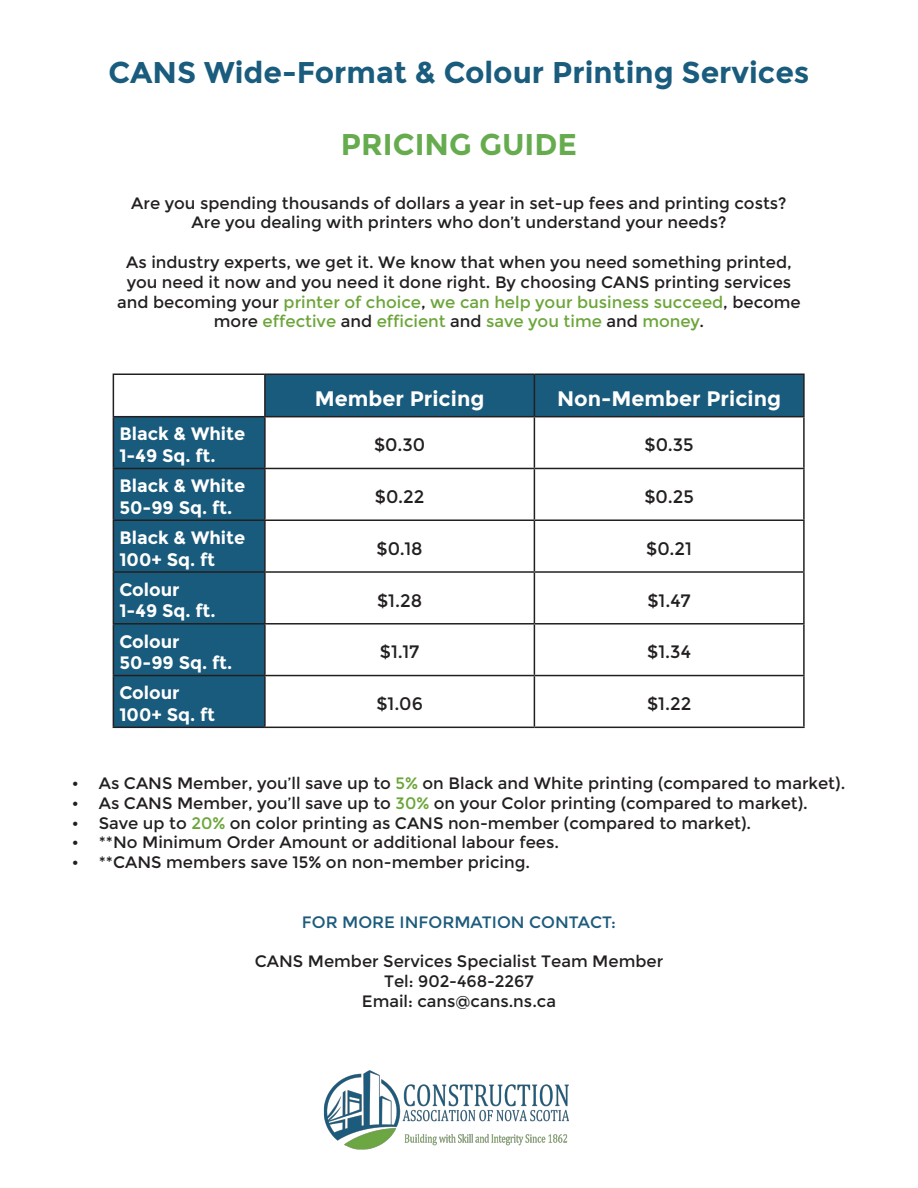
<style>
.page{position:relative;width:918px;height:1188px;background:#fff}
.page>*{position:absolute;margin:0;border:0;box-sizing:border-box;transform-origin:0 0}
.t1{font:700 30px "Montserrat";color:#1a5c7d}
.t2{font:700 30px "Montserrat";color:#66ac4f}
.t3{font:700 21px "Montserrat";color:#fff}
.t4{font:700 18px/21.6px "Montserrat";color:#fff}
.t5{font:18px "Montserrat";color:#231f20}
.t6{font:16.5px/19.8px "Montserrat";color:#231f20;text-align:center}
.t7{font:16.5px "Montserrat";color:#1c5b7c}
.s1{color:#6ba539}
</style>
<div class="page">
<div style="left:266px;top:375px;width:537px;height:41px;background:#195b7c"></div>
<div style="left:114px;top:417px;width:150px;height:310px;background:#195b7c"></div>
<hr style="left:113px;top:374px;width:152px;height:1px;background:#231f20">
<hr style="left:113px;top:375px;width:1px;height:41px;background:#231f20">
<hr style="left:265px;top:374px;width:269px;height:1px;background:#231f20">
<hr style="left:264px;top:375px;width:2px;height:41px;background:#231f20">
<hr style="left:534px;top:374px;width:271px;height:1px;background:#231f20">
<hr style="left:534px;top:375px;width:1px;height:41px;background:#231f20">
<hr style="left:803px;top:375px;width:2px;height:41px;background:#231f20">
<hr style="left:113px;top:416px;width:152px;height:1px;background:#231f20">
<hr style="left:113px;top:417px;width:1px;height:51px;background:#231f20">
<hr style="left:265px;top:416px;width:269px;height:1px;background:#231f20">
<hr style="left:264px;top:417px;width:2px;height:51px;background:#231f20">
<hr style="left:534px;top:416px;width:271px;height:1px;background:#231f20">
<hr style="left:534px;top:417px;width:1px;height:51px;background:#231f20">
<hr style="left:803px;top:417px;width:2px;height:51px;background:#231f20">
<hr style="left:113px;top:468px;width:152px;height:1px;background:#231f20">
<hr style="left:113px;top:469px;width:1px;height:50px;background:#231f20">
<hr style="left:265px;top:468px;width:269px;height:1px;background:#231f20">
<hr style="left:264px;top:469px;width:2px;height:50px;background:#231f20">
<hr style="left:534px;top:468px;width:271px;height:1px;background:#231f20">
<hr style="left:534px;top:469px;width:1px;height:50px;background:#231f20">
<hr style="left:803px;top:469px;width:2px;height:50px;background:#231f20">
<hr style="left:113px;top:519px;width:152px;height:2px;background:#231f20">
<hr style="left:113px;top:521px;width:1px;height:50px;background:#231f20">
<hr style="left:265px;top:519px;width:269px;height:2px;background:#231f20">
<hr style="left:264px;top:521px;width:2px;height:50px;background:#231f20">
<hr style="left:534px;top:519px;width:271px;height:2px;background:#231f20">
<hr style="left:534px;top:521px;width:1px;height:50px;background:#231f20">
<hr style="left:803px;top:521px;width:2px;height:50px;background:#231f20">
<hr style="left:113px;top:571px;width:152px;height:2px;background:#231f20">
<hr style="left:113px;top:573px;width:1px;height:50px;background:#231f20">
<hr style="left:265px;top:571px;width:269px;height:2px;background:#231f20">
<hr style="left:264px;top:573px;width:2px;height:50px;background:#231f20">
<hr style="left:534px;top:571px;width:271px;height:2px;background:#231f20">
<hr style="left:534px;top:573px;width:1px;height:50px;background:#231f20">
<hr style="left:803px;top:573px;width:2px;height:50px;background:#231f20">
<hr style="left:113px;top:623px;width:152px;height:2px;background:#231f20">
<hr style="left:113px;top:625px;width:1px;height:50px;background:#231f20">
<hr style="left:265px;top:623px;width:269px;height:2px;background:#231f20">
<hr style="left:264px;top:625px;width:2px;height:50px;background:#231f20">
<hr style="left:534px;top:623px;width:271px;height:2px;background:#231f20">
<hr style="left:534px;top:625px;width:1px;height:50px;background:#231f20">
<hr style="left:803px;top:625px;width:2px;height:50px;background:#231f20">
<hr style="left:113px;top:675px;width:152px;height:1px;background:#231f20">
<hr style="left:113px;top:676px;width:1px;height:51px;background:#231f20">
<hr style="left:265px;top:675px;width:269px;height:1px;background:#231f20">
<hr style="left:264px;top:676px;width:2px;height:51px;background:#231f20">
<hr style="left:534px;top:675px;width:271px;height:1px;background:#231f20">
<hr style="left:534px;top:676px;width:1px;height:51px;background:#231f20">
<hr style="left:803px;top:676px;width:2px;height:51px;background:#231f20">
<hr style="left:113px;top:727px;width:152px;height:1px;background:#231f20">
<hr style="left:265px;top:727px;width:269px;height:1px;background:#231f20">
<hr style="left:534px;top:727px;width:271px;height:1px;background:#231f20">
<img style="left:323px;top:1070px;width:246px;height:80px">
<p class="t1" style="left:108px;top:55px;width:703px">CANS Wide-Format &amp; Colour Printing Services</p>
<p class="t2" style="left:341px;top:127px;width:238px">PRICING GUIDE</p>
<p class="t6" style="left:131px;top:193px;width:657px">Are you spending thousands of dollars a year in set-up fees and printing costs?</p>
<p class="t6" style="left:192px;top:213px;width:536px">Are you dealing with printers who don’t understand your needs?</p>
<p class="t6" style="left:117px;top:252px;width:685px">As industry experts, we get it. We know that when you need something printed, you need it now and you need it done right. By choosing CANS printing services and becoming your <span class="s1">printer of choice</span>, <span class="s1">we can help your business succeed</span>, become more <span class="s1">effective</span> and <span class="s1">efficient</span> and <span class="s1">save you time</span> and <span class="s1">money</span>.</p>
<p class="t4" style="left:119px;top:423px;width:127px">Black &amp; White</p>
<p class="t4" style="left:119px;top:445px;width:98px">1-49 Sq. ft.</p>
<p class="t4" style="left:119px;top:475px;width:127px">Black &amp; White</p>
<p class="t4" style="left:119px;top:497px;width:115px">50-99 Sq. ft.</p>
<p class="t4" style="left:119px;top:527px;width:127px">Black &amp; White</p>
<p class="t4" style="left:119px;top:549px;width:97px">100+ Sq. ft</p>
<p class="t3" style="left:315px;top:386px;width:171px">Member Pricing</p>
<p class="t3" style="left:557px;top:386px;width:226px">Non-Member Pricing</p>
<p class="t5" style="left:374px;top:435px;width:53px">$0.30</p>
<p class="t5" style="left:645px;top:435px;width:51px">$0.35</p>
<p class="t5" style="left:375px;top:486px;width:51px">$0.22</p>
<p class="t5" style="left:644px;top:486px;width:51px">$0.25</p>
<p class="t5" style="left:377px;top:538px;width:48px">$0.18</p>
<p class="t5" style="left:646px;top:538px;width:47px">$0.21</p>
<p class="t4" style="left:119px;top:579px;width:98px">Colour<br>1-49 Sq. ft.</p>
<p class="t5" style="left:377px;top:590px;width:47px">$1.28</p>
<p class="t5" style="left:648px;top:590px;width:45px">$1.47</p>
<p class="t4" style="left:119px;top:630px;width:62px">Colour</p>
<p class="t4" style="left:119px;top:652px;width:115px">50-99 Sq. ft.</p>
<p class="t5" style="left:380px;top:642px;width:41px">$1.17</p>
<p class="t5" style="left:647px;top:642px;width:45px">$1.34</p>
<p class="t4" style="left:119px;top:682px;width:62px">Colour</p>
<p class="t4" style="left:119px;top:704px;width:97px">100+ Sq. ft</p>
<p class="t5" style="left:376px;top:693px;width:48px">$1.06</p>
<p class="t5" style="left:647px;top:693px;width:46px">$1.22</p>
<p class="t6" style="left:72px;top:774px;width:775px">• As CANS Member, you’ll save up to <span class="s1">5%</span> on Black and White printing (compared to market).</p>
<p class="t6" style="left:72px;top:793px;width:738px">• As CANS Member, you’ll save up to <span class="s1">30%</span> on your Color printing (compared to market).</p>
<p class="t6" style="left:72px;top:813px;width:681px">• Save up to <span class="s1">20%</span> on color printing as CANS non-member (compared to market).</p>
<p class="t6" style="left:72px;top:833px;width:489px">• **No Minimum Order Amount or additional labour fees.</p>
<p class="t6" style="left:72px;top:853px;width:460px">• **CANS members save 15% on non-member pricing.</p>
<p class="t7" style="left:302px;top:912px;width:316px">FOR MORE INFORMATION CONTACT:</p>
<p class="t6" style="left:255px;top:952px;width:410px">CANS Member Services Specialist Team Member</p>
<p class="t6" style="left:384px;top:972px;width:151px">Tel: 902-468-2267</p>
<p class="t6" style="left:362px;top:991px;width:196px">Email: cans@cans.ns.ca</p>
</div>
